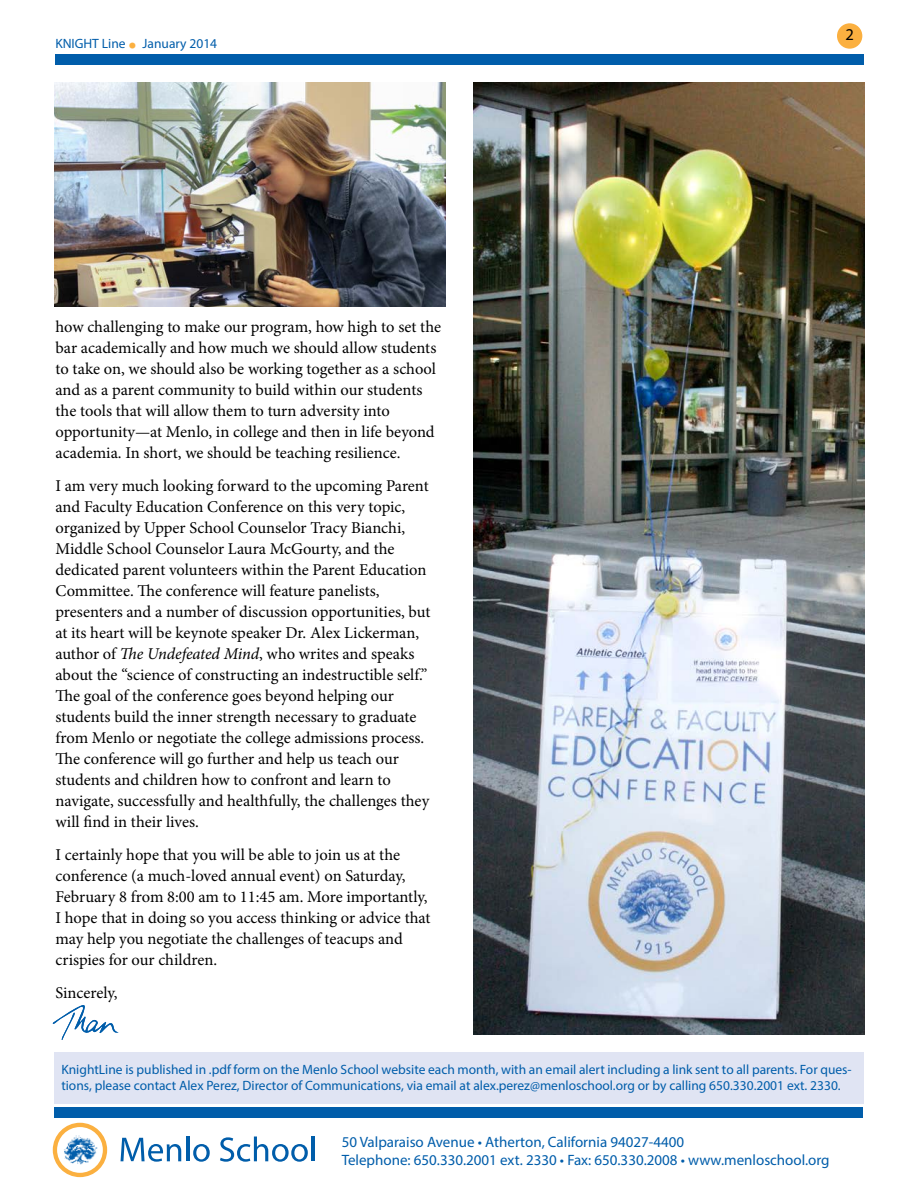
<style>
.page{position:relative;width:918px;height:1188px;background:#fff}
.page>*{position:absolute;margin:0;border:0;box-sizing:border-box;transform-origin:0 0}
.t1{font:16.5px/21px "Minion Pro";color:#000}
.t2{font:16.5px "Myriad Pro";color:#000}
.t3{font:15px/18px "Myriad Pro";color:#005daa}
.t4{font:13.5px/16.2px "Myriad Pro";color:#005daa}
.s1{font-size:28.5px;color:#fbb040}
.s2{font-style:italic}
</style>
<div class="page">
<div style="left:56px;top:54px;width:808px;height:10px;background:#005daa"></div>
<div style="left:837px;top:23px;width:25px;height:26px;background:#fbb040;border-radius:50%"></div>
<div style="left:54px;top:1052px;width:810px;height:52px;background:#e0e4f3"></div>
<div style="left:54px;top:1108px;width:809px;height:10px;background:#005daa"></div>
<svg style="left:53px;top:1123px;width:54px;height:54px"></svg>
<svg style="left:121px;top:1138px;width:60px;height:24px"></svg>
<hr style="left:186px;top:1137px;width:3px;height:24px;background:#005daa">
<svg style="left:193px;top:1144px;width:17px;height:18px"></svg>
<svg style="left:220px;top:1137px;width:88px;height:25px"></svg>
<hr style="left:312px;top:1137px;width:3px;height:24px;background:#005daa">
<svg style="left:53px;top:1005px;width:66px;height:35px"></svg>
<img style="left:473px;top:82px;width:391px;height:953px">
<img style="left:54px;top:82px;width:391px;height:225px">
<p class="t4" style="left:55px;top:36px;width:163px">KNIGHT Line <span class="s1">•</span> January 2014</p>
<p class="t1" style="left:56px;top:316px;width:387px">how challenging to make our program, how high to set the bar academically and how much we should allow students to take on, we should also be working together as a school and as a parent community to build within our students the tools that will allow them to turn adversity into opportunity—at Menlo, in college and then in life beyond academia. In short, we should be teaching resilience.</p>
<p class="t1" style="left:56px;top:475px;width:376px">I am very much looking forward to the upcoming Parent and Faculty Education Conference on this very topic, organized by Upper School Counselor Tracy Bianchi, Middle School Counselor Laura McGourty, and the dedicated parent volunteers within the Parent Education Committee. The conference will feature panelists, presenters and a number of discussion opportunities, but at its heart will be keynote speaker Dr. Alex Lickerman, author of <span class="s2">The Undefeated Mind</span>, who writes and speaks about the “science of constructing an indestructible self.” The goal of the conference goes beyond helping our students build the inner strength necessary to graduate from Menlo or negotiate the college admissions process.<br>The conference will go further and help us teach our students and children how to confront and learn to navigate, successfully and healthfully, the challenges they will find in their lives.</p>
<p class="t1" style="left:56px;top:844px;width:377px">I certainly hope that you will be able to join us at the conference (a much-loved annual event) on Saturday, February 8 from 8:00 am to 11:45 am. More importantly, I hope that in doing so you access thinking or advice that may help you negotiate the challenges of teacups and crispies for our children.</p>
<p class="t1" style="left:56px;top:982px;width:64px">Sincerely,</p>
<p class="t2" style="left:845px;top:24px;width:10px">2</p>
<p class="t4" style="left:61px;top:1061px;width:792px">KnightLine is published in .pdf form on the Menlo School website each month, with an email alert including a link sent to all parents. For ques&shy;tions, please contact Alex Perez, Director of Communications, via email at alex.perez@menloschool.org or by calling 650.330.2001 ext. 2330.</p>
<p class="t3" style="left:342px;top:1132px;width:490px">50 Valparaiso Avenue • Atherton, California 94027-4400<br>Telephone: 650.330.2001 ext. 2330 • Fax: 650.330.2008 • www.menloschool.org</p>
</div>
